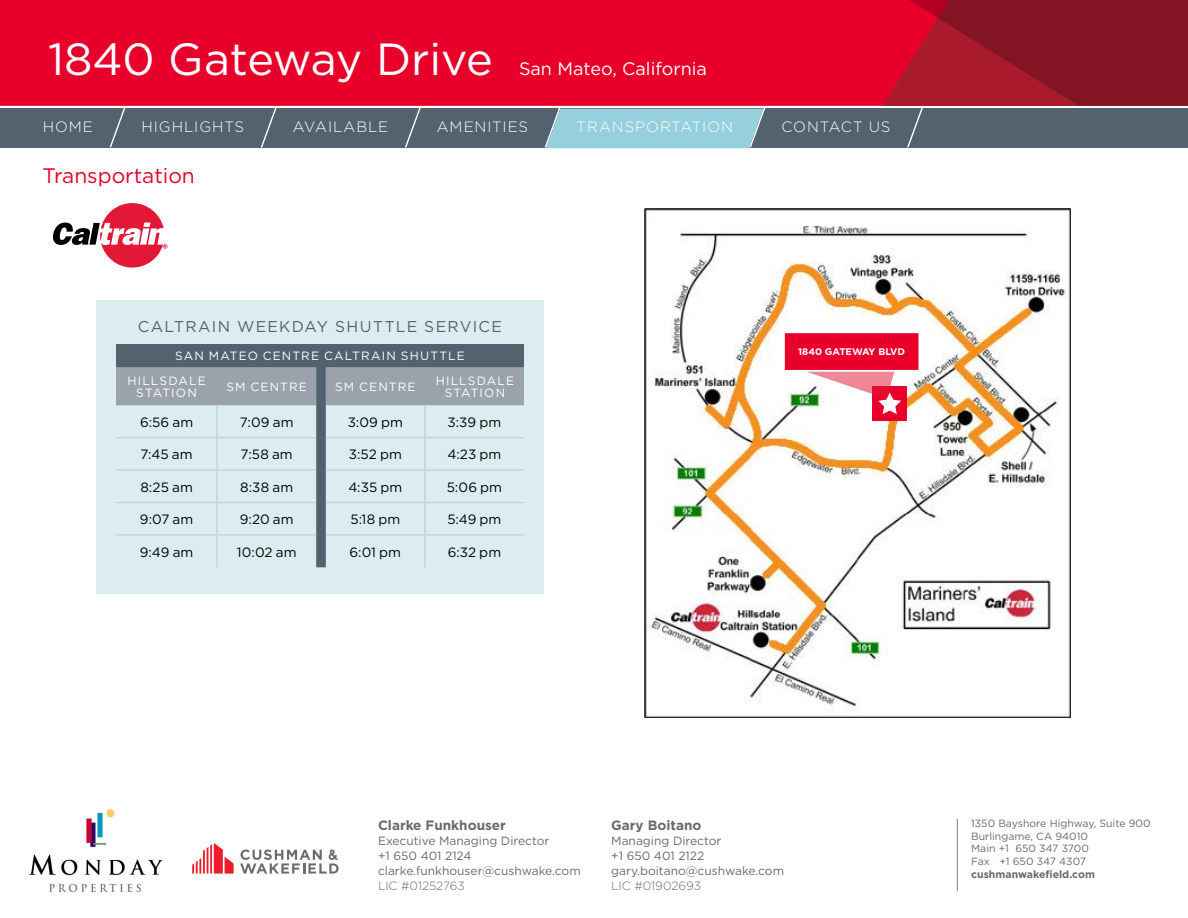
<style>
.page{position:relative;width:1188px;height:918px;background:#fff}
.page>*{position:absolute;margin:0;border:0;box-sizing:border-box;transform-origin:0 0}
.t1{font:45px "Gotham";color:#fff}
.t2{font:21px "Gotham";color:#e4002b}
.t3{font:18px "Gotham";color:#fff}
.t4{font:15.6px "Gotham";letter-spacing:.08em;color:#53626f}
.t5{font:300 15px "Gotham";letter-spacing:.06em;color:#fff}
.t6{font:13.5px "Gotham";letter-spacing:.005em;color:#000}
.t7{font:700 13.5px "Gotham";color:#696b6b}
.t8{font:12px/15px "Gotham";color:#696b6b}
.t9{font:12px/24.9px "Gotham";letter-spacing:.095em;color:#fff}
.t10{font:300 12px "Gotham";letter-spacing:-.005em;color:#696b6b}
.t11{font:10.5px/12.6px "Gotham";color:#696b6b}
.t12{font:700 10.5px "Gotham";color:#696b6b}
.t13{font:700 9.6px "Gotham";color:#fff}
</style>
<div class="page">
<div style="left:0;top:109px;width:1188px;height:39px;background:#53626f"></div>
<div style="left:96px;top:300px;width:448px;height:294px;background:#dcedf2"></div>
<div style="left:116px;top:344px;width:408px;height:23px;background:#53626f"></div>
<svg style="left:116px;top:367px;width:408px;height:200px"></svg>
<hr style="left:216px;top:405px;width:2px;height:32px;background:#c9cfd4">
<hr style="left:116px;top:437px;width:101px;height:1px;background:#c9cfd4">
<hr style="left:217px;top:437px;width:99px;height:1px;background:#c9cfd4">
<hr style="left:216px;top:438px;width:2px;height:31px;background:#c9cfd4">
<hr style="left:116px;top:469px;width:101px;height:2px;background:#c9cfd4">
<hr style="left:217px;top:469px;width:99px;height:2px;background:#c9cfd4">
<hr style="left:216px;top:471px;width:2px;height:31px;background:#c9cfd4">
<hr style="left:116px;top:502px;width:101px;height:1px;background:#c9cfd4">
<hr style="left:217px;top:502px;width:99px;height:1px;background:#c9cfd4">
<hr style="left:216px;top:503px;width:2px;height:31px;background:#c9cfd4">
<hr style="left:116px;top:534px;width:101px;height:2px;background:#c9cfd4">
<hr style="left:217px;top:534px;width:99px;height:2px;background:#c9cfd4">
<hr style="left:216px;top:536px;width:2px;height:31px;background:#c9cfd4">
<hr style="left:424px;top:405px;width:2px;height:32px;background:#c9cfd4">
<hr style="left:326px;top:437px;width:99px;height:1px;background:#c9cfd4">
<hr style="left:425px;top:437px;width:99px;height:1px;background:#c9cfd4">
<hr style="left:424px;top:438px;width:2px;height:31px;background:#c9cfd4">
<hr style="left:326px;top:469px;width:99px;height:2px;background:#c9cfd4">
<hr style="left:425px;top:469px;width:99px;height:2px;background:#c9cfd4">
<hr style="left:424px;top:471px;width:2px;height:31px;background:#c9cfd4">
<hr style="left:326px;top:502px;width:99px;height:1px;background:#c9cfd4">
<hr style="left:425px;top:502px;width:99px;height:1px;background:#c9cfd4">
<hr style="left:424px;top:503px;width:2px;height:31px;background:#c9cfd4">
<hr style="left:326px;top:534px;width:99px;height:2px;background:#c9cfd4">
<hr style="left:425px;top:534px;width:99px;height:2px;background:#c9cfd4">
<hr style="left:424px;top:536px;width:2px;height:31px;background:#c9cfd4">
<svg style="left:52px;top:203px;width:116px;height:64px"></svg>
<img style="left:645px;top:208px;width:425px;height:510px">
<svg style="left:192px;top:843px;width:42px;height:31px"></svg>
<svg style="left:240px;top:849px;width:99px;height:25px"></svg>
<img style="left:29px;top:809px;width:134px;height:84px">
<hr style="left:957px;top:819px;width:1px;height:72px;background:#807f83">
<div style="left:0;top:0;width:866px;height:106px;background:#e8002a"></div>
<svg style="left:108px;top:105px;width:19px;height:43px"></svg>
<svg style="left:259px;top:105px;width:19px;height:43px"></svg>
<svg style="left:404px;top:105px;width:18px;height:43px"></svg>
<svg style="left:543px;top:105px;width:224px;height:44px;background:#99c5d1"></svg>
<svg style="left:866px;top:0;width:322px;height:148px"></svg>
<div style="left:873px;top:386px;width:34px;height:34px;background:#e8002a"></div>
<svg style="left:797px;top:372px;width:104px;height:42px"></svg>
<div style="left:784px;top:332px;width:135px;height:39px;background:#e8002a"></div>
<div style="left:783px;top:331px;width:137px;height:41px;border:2px solid #fff"></div>
<h1 class="t1" style="left:48px;top:30px;width:446px">1840 Gateway Drive</h1>
<h3 class="t3" style="left:519px;top:57px;width:189px">San Mateo, California</h3>
<p class="t5" style="left:43px;top:118px;width:52px">HOME</p>
<p class="t5" style="left:142px;top:118px;width:104px">HIGHLIGHTS</p>
<p class="t5" style="left:293px;top:118px;width:97px">AVAILABLE</p>
<p class="t5" style="left:437px;top:118px;width:93px">AMENITIES</p>
<p class="t5" style="left:577px;top:118px;width:158px">TRANSPORTATION</p>
<p class="t5" style="left:781px;top:118px;width:111px">CONTACT US</p>
<h2 class="t2" style="left:43px;top:162px;width:154px">Transportation</h2>
<p class="t4" style="left:138px;top:316px;width:366px">CALTRAIN WEEKDAY SHUTTLE SERVICE</p>
<p class="t9" style="left:127px;top:343px;width:339px;text-indent:48px">SAN MATEO CENTRE CALTRAIN SHUTTLE<br>HILLSDALE</p>
<p class="t9" style="left:136px;top:380px;width:62px">STATION</p>
<p class="t9" style="left:226px;top:374px;width:82px">SM CENTRE</p>
<p class="t9" style="left:335px;top:374px;width:82px">SM CENTRE</p>
<p class="t9" style="left:436px;top:375px;width:80px;line-height:11.4px;text-align:center">HILLSDALE<br>STATION</p>
<p class="t6" style="left:140px;top:413px;width:55px">6:56 am</p>
<p class="t6" style="left:240px;top:413px;width:55px">7:09 am</p>
<p class="t6" style="left:348px;top:413px;width:57px">3:09 pm</p>
<p class="t6" style="left:448px;top:413px;width:55px">3:39 pm</p>
<p class="t6" style="left:141px;top:446px;width:54px">7:45 am</p>
<p class="t6" style="left:241px;top:446px;width:54px">7:58 am</p>
<p class="t6" style="left:349px;top:446px;width:54px">3:52 pm</p>
<p class="t6" style="left:447px;top:446px;width:55px">4:23 pm</p>
<p class="t6" style="left:140px;top:478px;width:54px">8:25 am</p>
<p class="t6" style="left:240px;top:478px;width:54px">8:38 am</p>
<p class="t6" style="left:348px;top:478px;width:56px">4:35 pm</p>
<p class="t6" style="left:447px;top:478px;width:57px">5:06 pm</p>
<p class="t6" style="left:140px;top:511px;width:55px">9:07 am</p>
<p class="t6" style="left:240px;top:511px;width:55px">9:20 am</p>
<p class="t6" style="left:351px;top:511px;width:51px">5:18 pm</p>
<p class="t6" style="left:447px;top:511px;width:56px">5:49 pm</p>
<p class="t6" style="left:140px;top:543px;width:55px">9:49 am</p>
<p class="t6" style="left:237px;top:543px;width:61px">10:02 am</p>
<p class="t6" style="left:350px;top:543px;width:53px">6:01 pm</p>
<p class="t6" style="left:448px;top:543px;width:55px">6:32 pm</p>
<p class="t13" style="left:798px;top:346px;width:108px">1840 GATEWAY BLVD</p>
<p class="t7" style="left:378px;top:816px;width:129px">Clarke Funkhouser</p>
<p class="t8" style="left:378px;top:833px;width:204px">Executive Managing Director<br>+1 650 401 2124 clarke.funkhouser@cushwake.com</p>
<p class="t10" style="left:378px;top:878px;width:88px">LIC #01252763</p>
<p class="t7" style="left:611px;top:816px;width:92px">Gary Boitano</p>
<p class="t8" style="left:611px;top:833px;width:174px">Managing Director<br>+1 650 401 2122 gary.boitano@cushwake.com</p>
<p class="t10" style="left:611px;top:878px;width:91px">LIC #01902693</p>
<p class="t11" style="left:971px;top:817px;width:181px">1350 Bayshore Highway, Suite 900<br>Burlingame, CA 94010<br>Main +1 650 347 3700<br>Fax +1 650 347 4307</p>
<p class="t12" style="left:971px;top:867px;width:125px">cushmanwakefield.com</p>
</div>
